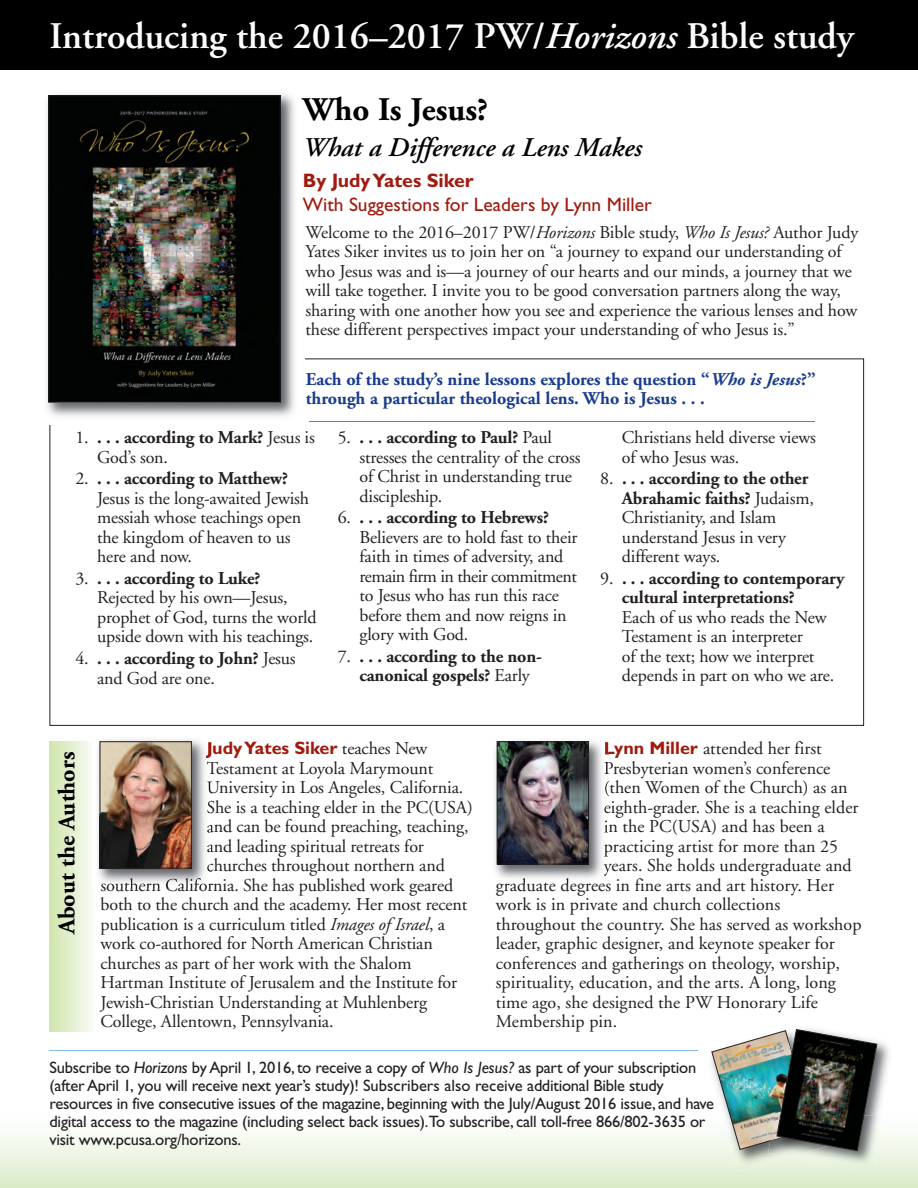
<style>
.page{position:relative;width:918px;height:1188px;background:#fff}
.page>*{position:absolute;margin:0;border:0;box-sizing:border-box;transform-origin:0 0}
.t1{font:600 37.5px "Adobe Garamond";color:#fff}
.t2{font:700 33px "Adobe Garamond";color:#000}
.t3{font:italic 600 27px "Adobe Garamond";color:#000}
.t4{font:700 24px "Adobe Garamond";color:#000}
.t5{font:19.5px "Gill Sans";color:#a01a0e}
.t6{font:700 19.5px "Gill Sans";color:#a01a0e}
.t7{font:18px/19.5px "Adobe Garamond";letter-spacing:-.005em;color:#231f20}
.t8{font:700 18px/19.5px "Adobe Garamond";letter-spacing:-.01em;color:#231f20}
.t9{font:700 18px/19.5px "Adobe Garamond";color:#173b8e}
.t10{font:700 18px "Gill Sans";color:#a01a0e}
.t11{font:16.5px/18px "Gill Sans";letter-spacing:-.015em;color:#231f20}
.s1{font-style:italic}
.s2{font-weight:400}
.s3{font-weight:700}
.s4{font-family:"Gill Sans";font-weight:700;color:#a01a0e}
.s5{font-family:"Adobe Garamond";font-weight:400;color:#231f20}
</style>
<div class="page">
<hr style="left:50px;top:1050px;width:648px;height:1px;background:#80bce7">
<div style="left:49px;top:741px;width:46px;height:290px;background:linear-gradient(to right,#cfe3ac,#f9fcf7)"></div>
<div style="left:0;top:0;width:918px;height:70px;background:#000"></div>
<img style="left:46px;top:94px;width:249px;height:323px">
<img style="left:50px;top:97px;width:229px;height:304px">
<div style="left:48px;top:95px;width:233px;height:308px;border:1px solid #231f20"></div>
<img style="left:97px;top:739px;width:114px;height:149px">
<img style="left:93px;top:741px;width:2px;height:147px">
<img style="left:206px;top:742px;width:5px;height:16px">
<svg style="left:207px;top:761px;width:4px;height:13px"></svg>
<svg style="left:207px;top:782px;width:4px;height:12px"></svg>
<svg style="left:207px;top:800px;width:4px;height:13px"></svg>
<svg style="left:207px;top:824px;width:4px;height:9px"></svg>
<svg style="left:207px;top:844px;width:4px;height:8px"></svg>
<svg style="left:207px;top:863px;width:4px;height:9px"></svg>
<img style="left:101px;top:878px;width:53px;height:10px">
<img style="left:102px;top:743px;width:88px;height:123px">
<div style="left:100px;top:741px;width:92px;height:127px;border:1px solid #231f20"></div>
<img style="left:495px;top:741px;width:113px;height:143px">
<img style="left:605px;top:742px;width:3px;height:14px">
<img style="left:604px;top:761px;width:4px;height:14px">
<img style="left:605px;top:781px;width:3px;height:15px">
<svg style="left:604px;top:804px;width:4px;height:10px"></svg>
<svg style="left:604px;top:820px;width:4px;height:13px"></svg>
<img style="left:604px;top:843px;width:4px;height:14px">
<svg style="left:604px;top:863px;width:4px;height:13px"></svg>
<img style="left:497px;top:878px;width:43px;height:6px">
<img style="left:499px;top:743px;width:88px;height:119px">
<div style="left:497px;top:741px;width:92px;height:123px;border:1px solid #231f20"></div>
<img style="left:721px;top:1151px;width:68px;height:21px">
<img style="left:877px;top:1041px;width:12px;height:74px">
<img style="left:789px;top:1115px;width:96px;height:58px">
<img style="left:768px;top:1151px;width:68px;height:6px">
<img style="left:711px;top:1028px;width:166px;height:123px">
<h1 class="t1" style="left:50px;top:21px;width:806px">Introducing the 2016–2017 PW/<span class="s1">Horizons</span> Bible study</h1>
<h2 class="t2" style="left:303px;top:97px;width:187px">Who Is Jesus?</h2>
<h3 class="t3" style="left:303px;top:136px;width:341px">What a Difference a Lens Makes</h3>
<p class="t6" style="left:303px;top:169px;width:172px">By Judy Yates Siker</p>
<p class="t5" style="left:303px;top:197px;width:351px">With Suggestions for Leaders by Lynn Miller</p>
<p class="t7" style="left:305px;top:224px;width:554px">Welcome to the 2016–2017 PW/<span class="s1">Horizons</span> Bible study, <span class="s1">Who Is Jesus?</span> Author Judy Yates Siker invites us to join her on “a journey to expand our understanding of who Jesus was and is—a journey of our hearts and our minds, a journey that we will take together. I invite you to be good conversation partners along the way, sharing with one another how you see and experience the various lenses and how these different perspectives impact your understanding of who Jesus is.”</p>
<p class="t9" style="left:306px;top:371px;width:511px">Each of the study’s nine lessons explores the question “<span class="s1">Who is Jesus</span>?” through a particular theological lens. Who is Jesus . . .</p>
<p class="t8" style="left:97px;top:429px;width:219px;text-indent:-22px"><span class="s2">1.</span> . . . according to Mark? <span class="s2">Jesus is<br>God’s son.</span></p>
<p class="t7" style="left:97px;top:470px;width:213px;text-indent:-22px">2. <span class="s3">. . . according to Matthew?<br></span>Jesus is the long-awaited Jewish messiah whose teachings open the kingdom of heaven to us here and now.</p>
<p class="t7" style="left:97px;top:570px;width:221px;text-indent:-22px">3. <span class="s3">. . . according to Luke?<br></span>Rejected by his own—Jesus, prophet of God, turns the world upside down with his teachings.</p>
<p class="t7" style="left:97px;top:650px;width:200px;text-indent:-22px">4. <span class="s3">. . . according to John?</span> Jesus and God are one.</p>
<p class="t7" style="left:622px;top:429px;width:195px">Christians held diverse views of who Jesus was.</p>
<p class="t7" style="left:622px;top:470px;width:193px;text-indent:-22px">8. <span class="s3">. . . according to the other<br>Abrahamic faiths?</span> Judaism,<br>Christianity, and Islam understand Jesus in very different ways.</p>
<p class="t8" style="left:622px;top:570px;width:224px;text-indent:-22px"><span class="s2">9.</span> . . . according to contemporary cultural interpretations?</p>
<p class="t7" style="left:622px;top:609px;width:214px">Each of us who reads the New<br>Testament is an interpreter<br>of the text; how we interpret depends in part on who we are.</p>
<p class="t7" style="left:360px;top:429px;width:222px;text-indent:-22px">5. <span class="s3">. . . according to Paul?</span> Paul stresses the centrality of the cross of Christ in understanding true discipleship.</p>
<p class="t7" style="left:360px;top:509px;width:220px;text-indent:-22px">6. <span class="s3">. . . according to Hebrews?<br></span>Believers are to hold fast to their faith in times of adversity, and remain firm in their commitment to Jesus who has run this race before them and now reigns in glory with God.</p>
<p class="t8" style="left:338px;top:648px;width:206px;text-align:center"><span class="s2">7.</span> . . . according to the non&shy;canonical gospels? <span class="s2">Early</span></p>
<p class="t7" style="left:604px;top:741px;width:220px"><span class="s4">Lynn Miller</span> attended her first</p>
<p class="t7" style="left:604px;top:760px;width:228px">Presbyterian women’s conference</p>
<p class="t7" style="left:604px;top:780px;width:245px">(then Women of the Church) as an</p>
<p class="t7" style="left:604px;top:799px;width:256px">eighth-grader. She is a teaching elder</p>
<p class="t7" style="left:604px;top:819px;width:222px">in the PC(USA) and has been a</p>
<p class="t7" style="left:604px;top:838px;width:236px">practicing artist for more than 25</p>
<p class="t7" style="left:604px;top:858px;width:249px">years. She holds undergraduate and</p>
<p class="t7" style="left:496px;top:877px;width:340px">graduate degrees in fine arts and art history. Her</p>
<p class="t7" style="left:496px;top:897px;width:286px">work is in private and church collections</p>
<p class="t7" style="left:496px;top:916px;width:367px">throughout the country. She has served as workshop</p>
<p class="t7" style="left:496px;top:935px;width:341px">leader, graphic designer, and keynote speaker for</p>
<p class="t7" style="left:496px;top:955px;width:346px">conferences and gatherings on theology, worship,</p>
<p class="t7" style="left:496px;top:974px;width:342px">spirituality, education, and the arts. A long, long</p>
<p class="t7" style="left:496px;top:994px;width:324px">time ago, she designed the PW Honorary Life</p>
<p class="t7" style="left:496px;top:1013px;width:123px">Membership pin.</p>
<p class="t11" style="left:50px;top:1060px;width:666px">Subscribe to <span class="s1">Horizons</span> by April 1, 2016, to receive a copy of <span class="s1">Who Is Jesus?</span> as part of your subscription (after April 1, you will receive next year’s study)! Subscribers also receive additional Bible study resources in five consecutive issues of the magazine, beginning with the July/August 2016 issue, and have digital access to the magazine (including select back issues).To subscribe, call toll-free 866/802-3635 or visit www.pcusa.org/horizons.</p>
<p class="t10" style="left:207px;top:738px;width:222px">Judy Yates Siker <span class="s5">teaches New</span></p>
<p class="t7" style="left:207px;top:760px;width:228px">Testament at Loyola Marymount</p>
<p class="t7" style="left:207px;top:780px;width:258px">University in Los Angeles, California.</p>
<p class="t7" style="left:207px;top:799px;width:268px">She is a teaching elder in the PC(USA)</p>
<p class="t7" style="left:207px;top:819px;width:264px">and can be found preaching, teaching,</p>
<p class="t7" style="left:207px;top:838px;width:219px">and leading spiritual retreats for</p>
<p class="t7" style="left:207px;top:858px;width:240px">churches throughout northern and</p>
<p class="t7" style="left:100px;top:877px;width:354px">southern California. She has published work geared</p>
<p class="t7" style="left:100px;top:897px;width:368px">both to the church and the academy. Her most recent</p>
<p class="t7" style="left:100px;top:916px;width:346px">publication is a curriculum titled <span class="s1">Images of Israel</span>, a</p>
<p class="t7" style="left:100px;top:935px;width:334px">work co-authored for North American Christian</p>
<p class="t7" style="left:100px;top:955px;width:313px">churches as part of her work with the Shalom</p>
<p class="t7" style="left:100px;top:974px;width:358px">Hartman Institute of Jerusalem and the Institute for</p>
<p class="t7" style="left:100px;top:994px;width:328px">Jewish-Christian Understanding at Muhlenberg</p>
<p class="t7" style="left:100px;top:1013px;width:235px">College, Allentown, Pennsylvania.</p>
<h3 class="t4" style="left:57px;top:934px;width:184px;rotate:-90deg">About the Authors</h3>
</div>
